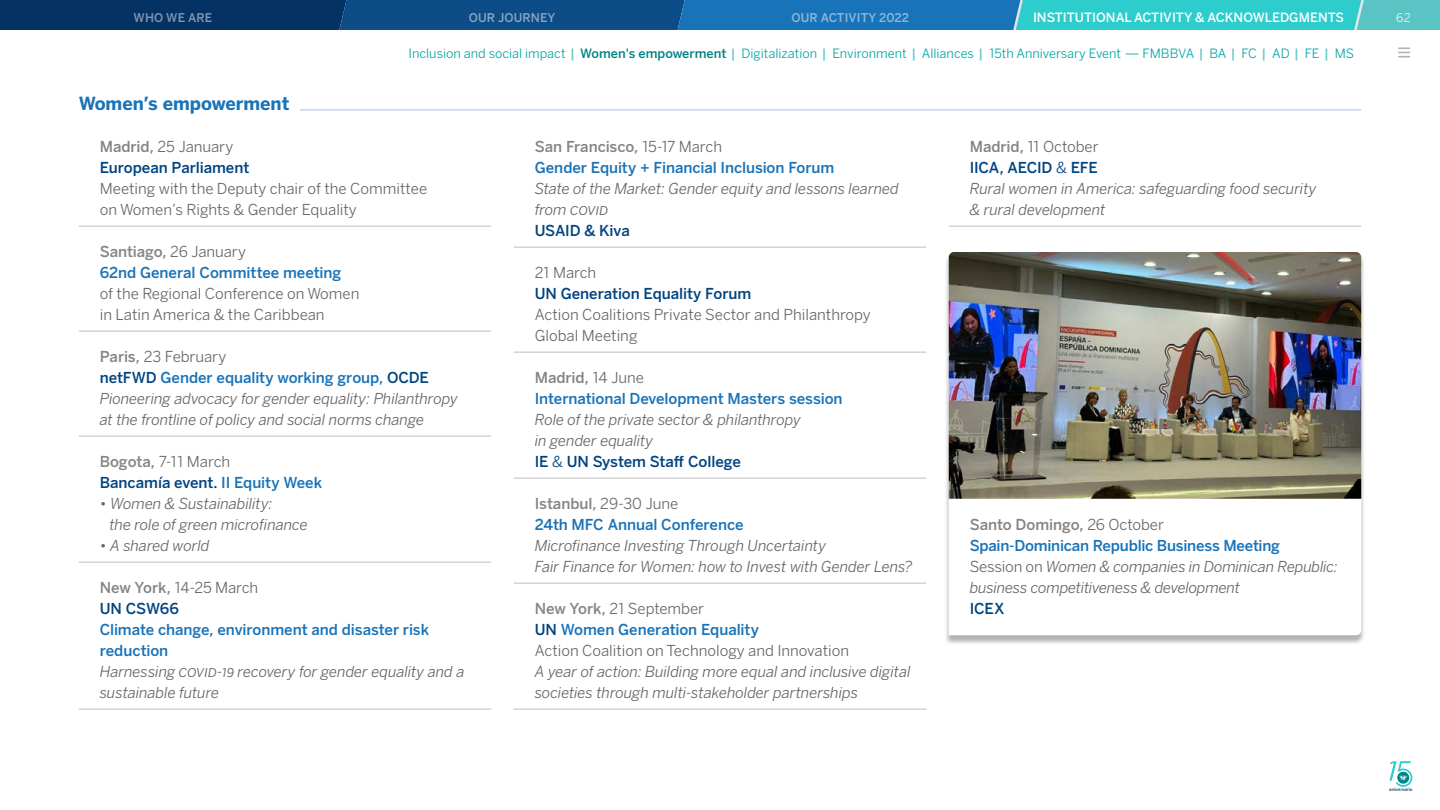
<style>
.page{position:relative;width:1440px;height:810px;background:#fff}
.page>*{position:absolute;margin:0;border:0;box-sizing:border-box;transform-origin:0 0}
.t1{font:700 18px "Benton Sans BBVA";color:#1973b8}
.t2{font:italic 15px/21px "Benton Sans BBVA";letter-spacing:-.01em;color:#666}
.t3{font:15px/21px "Benton Sans BBVA";color:#666}
.t4{font:500 15px/21px "Benton Sans BBVA";letter-spacing:-.005em;color:#1973b8}
.t5{font:500 15px/21px "Benton Sans BBVA";letter-spacing:-.005em;color:#004481}
.t6{font:12.75px "Benton Sans BBVA";color:#02a5a5}
.t7{font:500 12.75px "Benton Sans BBVA";color:#fff}
.t8{font:500 12px "Benton Sans BBVA";letter-spacing:.01em;color:#8cb9dc}
.t9{font:500 12px "Benton Sans BBVA";letter-spacing:.01em;color:#87a7c4}
.t10{font:500 12px "Benton Sans BBVA";letter-spacing:.01em;color:#8298b1}
.t11{font:12px "Benton Sans BBVA";color:#eaf9fa}
.t12{font:500 4.43px "Benton Sans BBVA";color:#1c3764}
.s1{font-weight:500;color:#67c9c9}
.s2{font-weight:500;color:#028484}
.s3{color:#858585}
.s4{font-weight:400;color:#666}
.s5{font-weight:500;font-style:normal;color:#858585}
.s6{font-style:normal}
.s7{font-weight:500;font-style:normal;color:#004481}
.s8{font-weight:500;font-style:normal;color:#1973b8}
.s9{color:#1973b8}
.s10{font-weight:500;color:#858585}
.s11{font-weight:500;color:#004481}
.s12{font-style:normal;color:#004481}
.s13{font-weight:500;color:#1973b8}
</style>
<div class="page">
<svg style="left:1389px;top:761px;width:23px;height:26px"></svg>
<svg style="left:1399px;top:47px;width:10px;height:11px"></svg>
<svg style="left:0;top:0;width:1440px;height:30px;background:#1a749d"></svg>
<hr style="left:300px;top:110px;width:1061px;height:1px;background:#a3c7e3">
<hr style="left:79px;top:226px;width:412px;height:1px;background:#bdbdbd">
<hr style="left:79px;top:331px;width:412px;height:1px;background:#bdbdbd">
<hr style="left:514px;top:352px;width:412px;height:1px;background:#bdbdbd">
<hr style="left:79px;top:436px;width:412px;height:1px;background:#bdbdbd">
<hr style="left:79px;top:709px;width:412px;height:1px;background:#bdbdbd">
<hr style="left:514px;top:709px;width:412px;height:1px;background:#bdbdbd">
<hr style="left:514px;top:478px;width:412px;height:1px;background:#bdbdbd">
<hr style="left:514px;top:583px;width:412px;height:1px;background:#bdbdbd">
<hr style="left:949px;top:226px;width:412px;height:1px;background:#bdbdbd">
<hr style="left:514px;top:247px;width:412px;height:1px;background:#bdbdbd">
<hr style="left:79px;top:562px;width:412px;height:1px;background:#bdbdbd">
<div style="left:944px;top:253px;width:421px;height:391px;background:#666;opacity:.5"></div>
<svg style="left:949px;top:499px;width:412px;height:136px"></svg>
<img style="left:949px;top:252px;width:412px;height:247px">
<p class="t10" style="left:134px;top:10px;width:80px">WHO WE ARE</p>
<p class="t9" style="left:469px;top:10px;width:88px">OUR JOURNEY</p>
<p class="t8" style="left:792px;top:10px;width:119px">OUR ACTIVITY 2022</p>
<p class="t7" style="left:1033px;top:9px;width:313px">INSTITUTIONAL ACTIVITY &amp; ACKNOWLEDGMENTS</p>
<p class="t6" style="left:408px;top:45px;width:947px">Inclusion and social impact <span class="s1">|</span> <span class="s2">Women's empowerment</span> <span class="s1">|</span> Digitalization <span class="s1">|</span> Environment <span class="s1">|</span> Alliances <span class="s1">|</span> 15th Anniversary Event — FMBBVA <span class="s1">|</span> BA <span class="s1">|</span> FC <span class="s1">|</span> AD <span class="s1">|</span> FE <span class="s1">|</span> MS</p>
<p class="t1" style="left:79px;top:92px;width:212px">Women’s empowerment</p>
<p class="t5" style="left:100px;top:136px;width:151px"><span class="s3">Madrid,</span> <span class="s4">25 January<br></span>European Parliament</p>
<p class="t3" style="left:100px;top:178px;width:329px">Meeting with the Deputy chair of the Committee on Women’s Rights &amp; Gender Equality</p>
<p class="t4" style="left:100px;top:241px;width:243px"><span class="s3">Santiago,</span> <span class="s4">26 January<br></span>62nd General Committee meeting</p>
<p class="t3" style="left:100px;top:283px;width:261px">of the Regional Conference on Women in Latin America &amp; the Caribbean</p>
<p class="t2" style="left:100px;top:346px;width:360px"><span class="s5">Paris,</span> <span class="s6">23 February<br></span><span class="s7">netFWD</span> <span class="s8">Gender equality working group,</span> <span class="s7">OCDE </span>Pioneering advocacy for gender equality: Philanthropy at the frontline of policy and social norms change</p>
<p class="t5" style="left:100px;top:451px;width:224px"><span class="s3">Bogota,</span> <span class="s4">7-11 March<br></span>Bancamía event. <span class="s9">II Equity Week</span></p>
<p class="t2" style="left:110px;top:493px;width:200px;text-indent:-10px"><span class="s6">•</span> Women &amp; Sustainability:<br>the role of green microfinance</p>
<p class="t2" style="left:100px;top:535px;width:111px"><span class="s6">•</span> A shared world</p>
<p class="t3" style="left:100px;top:577px;width:160px"><span class="s10">New York,</span> 14-25 March<br><span class="s11">UN CSW66</span></p>
<p class="t4" style="left:100px;top:619px;width:331px">Climate change, environment and disaster risk reduction</p>
<p class="t2" style="left:100px;top:661px;width:366px">Harnessing COVID-19 recovery for gender equality and a sustainable future</p>
<p class="t4" style="left:535px;top:136px;width:301px"><span class="s3">San Francisco,</span> <span class="s4">15-17 March<br></span>Gender Equity + Financial Inclusion Forum</p>
<p class="t2" style="left:535px;top:178px;width:366px">State of the Market: Gender equity and lessons learned from COVID</p>
<p class="t5" style="left:535px;top:220px;width:97px">USAID &amp; Kiva</p>
<p class="t3" style="left:535px;top:262px;width:63px">21 March</p>
<p class="t5" style="left:535px;top:283px;width:218px">UN Generation Equality Forum</p>
<p class="t3" style="left:535px;top:304px;width:337px">Action Coalitions Private Sector and Philanthropy<br>Global Meeting</p>
<p class="t4" style="left:535px;top:367px;width:309px"><span class="s3">Madrid,</span> <span class="s4">14 June<br></span>International Development Masters session</p>
<p class="t2" style="left:535px;top:409px;width:268px">Role of the private sector &amp; philanthropy in gender equality<br><span class="s7">IE</span> <span class="s12">&amp;</span> <span class="s7">UN System Staff College</span></p>
<p class="t4" style="left:535px;top:493px;width:210px"><span class="s3">Istanbul,</span> <span class="s4">29-30 June<br></span>24th MFC Annual Conference</p>
<p class="t2" style="left:535px;top:535px;width:379px">Microfinance Investing Through Uncertainty<br>Fair Finance for Women: how to Invest with Gender Lens?</p>
<p class="t3" style="left:535px;top:598px;width:316px"><span class="s10">New York,</span> 21 September<br><span class="s11">UN</span> <span class="s13">Women Generation Equality<br></span>Action Coalition on Technology and Innovation</p>
<p class="t2" style="left:535px;top:661px;width:377px">A year of action: Building more equal and inclusive digital societies through multi-stakeholder partnerships</p>
<p class="t2" style="left:970px;top:136px;width:348px"><span class="s5">Madrid,</span> <span class="s6">11 October<br></span><span class="s7">IICA, AECID</span> <span class="s12">&amp;</span> <span class="s7">EFE<br></span>Rural women in America: safeguarding food security &amp; rural development</p>
<p class="t2" style="left:970px;top:514px;width:370px"><span class="s5">Santo Domingo,</span> <span class="s6">26 October<br></span><span class="s8">Spain-Dominican Republic Business Meeting<br></span><span class="s6">Session on</span> Women &amp; companies in Dominican Republic: business competitiveness &amp; development</p>
<p class="t5" style="left:970px;top:598px;width:36px">ICEX</p>
<p class="t11" style="left:1396px;top:10px;width:16px">62</p>
<p class="t12" style="left:1389px;top:787px;width:25px">aniversario</p>
</div>
